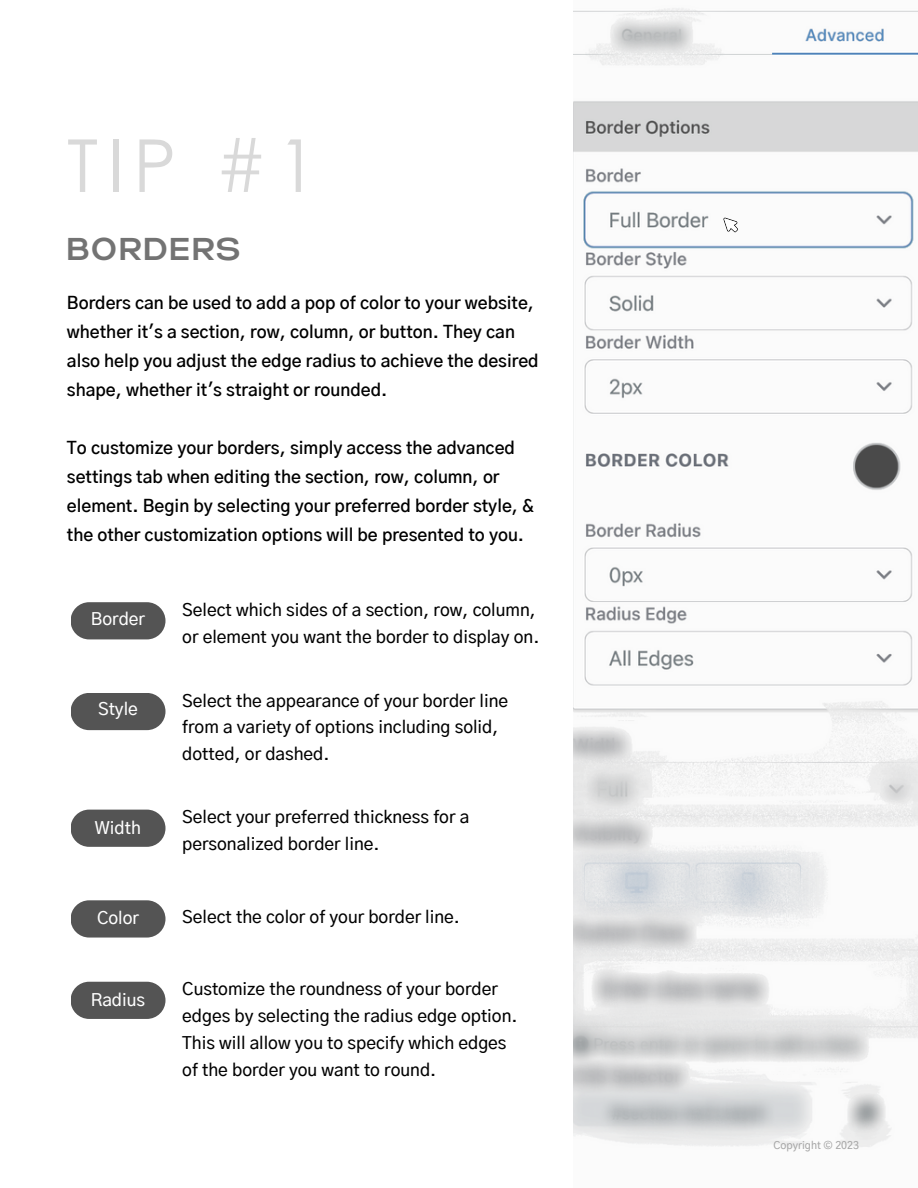
<style>
.page{position:relative;width:918px;height:1188px;background:#fff}
.page>*{position:absolute;margin:0;border:0;box-sizing:border-box;transform-origin:0 0}
.t1{font:73.05px "Century Gothic";color:#d9d9d9}
.t2{font:700 31.5px "Gabriel Sans";letter-spacing:.06em;color:#737373}
.t3{font:500 17.25px/26.8px "Gothic A1";color:#000}
.t4{font:600 17.25px/29.1px "Gothic A1";color:#000}
.t5{font:500 17.25px "Gothic A1";color:#fff}
.t6{font:500 10.5px "Gothic A1";color:#a6a6a6}
</style>
<div class="page">
<div style="left:71px;top:693px;width:95px;height:37px;background:#545454;border-radius:19px"></div>
<div style="left:71px;top:810px;width:95px;height:37px;background:#545454;border-radius:19px"></div>
<div style="left:71px;top:900px;width:95px;height:38px;background:#545454;border-radius:19px"></div>
<div style="left:71px;top:982px;width:95px;height:37px;background:#545454;border-radius:19px"></div>
<div style="left:71px;top:602px;width:95px;height:37px;background:#545454;border-radius:19px"></div>
<img style="left:574px;top:8px;width:344px;height:1140px">
<svg style="left:723px;top:218px;width:15px;height:14px"></svg>
<p class="t1" style="left:67px;top:119px;width:252px">TIP #1</p>
<p class="t2" style="left:67px;top:235px;width:175px">BORDERS</p>
<p class="t4" style="left:67px;top:289px;width:473px">Borders can be used to add a pop of color to your website, whether it's a section, row, column, or button. They can also help you adjust the edge radius to achieve the desired shape, whether it's straight or rounded.</p>
<p class="t4" style="left:67px;top:434px;width:469px">To customize your borders, simply access the advanced settings tab when editing the section, row, column, or element. Begin by selecting your preferred border style, &amp; the other customization options will be presented to you.</p>
<p class="t5" style="left:91px;top:611px;width:56px">Border</p>
<p class="t3" style="left:182px;top:597px;width:359px">Select which sides of a section, row, column, or element you want the border to display on.</p>
<p class="t5" style="left:98px;top:702px;width:41px">Style</p>
<p class="t3" style="left:182px;top:688px;width:327px">Select the appearance of your border line from a variety of options including solid, dotted, or dashed.</p>
<p class="t5" style="left:95px;top:820px;width:47px">Width</p>
<p class="t3" style="left:182px;top:805px;width:288px">Select your preferred thickness for a personalized border line.</p>
<p class="t5" style="left:97px;top:911px;width:43px">Color</p>
<p class="t3" style="left:182px;top:904px;width:279px">Select the color of your border line.</p>
<p class="t5" style="left:91px;top:992px;width:56px">Radius</p>
<p class="t3" style="left:182px;top:977px;width:337px">Customize the roundness of your border edges by selecting the radius edge option.<br>This will allow you to specify which edges of the border you want to round.</p>
<p class="t6" style="left:774px;top:1141px;width:87px">Copyright © 2023</p>
</div>
